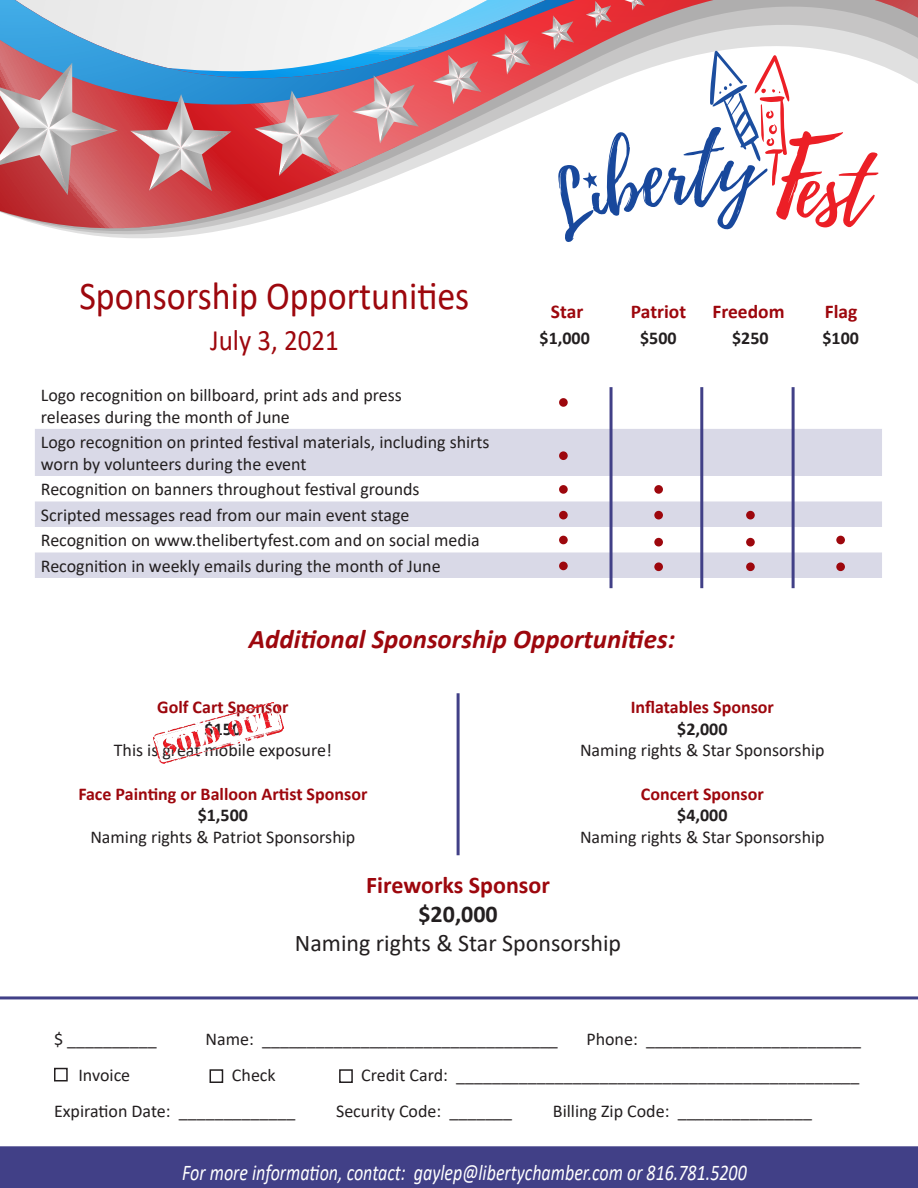
<style>
.page{position:relative;width:918px;height:1188px;background:#fff}
.page>*{position:absolute;margin:0;border:0;box-sizing:border-box;transform-origin:0 0}
.t1{font:39.6px "Calibri";color:#9d070d;scale:.91 1}
.t2{font:29.7px "Calibri";color:#9d070d;scale:.91 1}
.t3{font:italic 700 27px "Calibri";color:#9d070d}
.t4{font:24px "Calibri";color:#231f20}
.t5{font:700 24px "Calibri";color:#9d070d}
.t6{font:700 24px "Calibri";color:#231f20}
.t7{font:italic 22.5px "Calibri";color:#fff;scale:.8 1}
.t8{font:700 19.5px "Calibri";color:#9d070d}
.t9{font:18px/21.6px "Calibri";color:#231f20}
.t10{font:700 18px "Calibri";color:#9d070d}
.t11{font:700 18px "Calibri";color:#231f20}
</style>
<div class="page">
<div style="left:0;top:1146px;width:918px;height:42px;background:#414087"></div>
<div style="left:35px;top:429px;width:847px;height:47px;background:#d9d9e7"></div>
<div style="left:35px;top:501px;width:847px;height:26px;background:#d9d9e7"></div>
<div style="left:35px;top:552px;width:847px;height:26px;background:#d9d9e7"></div>
<svg style="left:53px;top:228px;width:179px;height:10px"></svg>
<svg style="left:0;top:0;width:918px;height:228px"></svg>
<svg style="left:0;top:63px;width:234px;height:135px;background:#b27885"></svg>
<svg style="left:249px;top:90px;width:92px;height:89px;background:#c6737d"></svg>
<svg style="left:348px;top:75px;width:72px;height:71px;background:#d7858a"></svg>
<svg style="left:430px;top:55px;width:52px;height:51px;background:#e17377"></svg>
<svg style="left:489px;top:34px;width:42px;height:42px;background:#e1676b"></svg>
<div style="left:559px;top:485px;width:9px;height:9px;background:#9d070d;border-radius:50%"></div>
<div style="left:559px;top:451px;width:9px;height:9px;background:#9d070d;border-radius:50%"></div>
<div style="left:559px;top:511px;width:9px;height:8px;background:#9d070d;border-radius:50%"></div>
<div style="left:559px;top:536px;width:9px;height:8px;background:#9d070d;border-radius:50%"></div>
<div style="left:559px;top:562px;width:9px;height:8px;background:#9d070d;border-radius:50%"></div>
<div style="left:559px;top:398px;width:9px;height:9px;background:#9d070d;border-radius:50%"></div>
<div style="left:746px;top:562px;width:9px;height:9px;background:#9d070d;border-radius:50%"></div>
<div style="left:654px;top:511px;width:9px;height:8px;background:#9d070d;border-radius:50%"></div>
<div style="left:654px;top:485px;width:9px;height:9px;background:#9d070d;border-radius:50%"></div>
<div style="left:654px;top:562px;width:9px;height:9px;background:#9d070d;border-radius:50%"></div>
<div style="left:654px;top:538px;width:9px;height:8px;background:#9d070d;border-radius:50%"></div>
<div style="left:746px;top:511px;width:9px;height:8px;background:#9d070d;border-radius:50%"></div>
<div style="left:746px;top:538px;width:9px;height:8px;background:#9d070d;border-radius:50%"></div>
<div style="left:836px;top:536px;width:9px;height:8px;background:#9d070d;border-radius:50%"></div>
<div style="left:836px;top:562px;width:9px;height:9px;background:#9d070d;border-radius:50%"></div>
<hr style="left:457px;top:693px;width:3px;height:162px;background:#414087">
<div style="left:54px;top:1068px;width:14px;height:13px;border:2px solid #231f20"></div>
<div style="left:339px;top:1069px;width:14px;height:14px;border:2px solid #231f20"></div>
<div style="left:210px;top:1069px;width:13px;height:14px;border:2px solid #231f20"></div>
<hr style="left:0;top:996px;width:918px;height:3px;background:#414087">
<svg style="left:539px;top:0;width:340px;height:242px"></svg>
<hr style="left:610px;top:387px;width:3px;height:201px;background:#414087">
<hr style="left:792px;top:387px;width:3px;height:201px;background:#414087">
<hr style="left:700px;top:387px;width:3px;height:201px;background:#414087">
<img style="left:154px;top:702px;width:130px;height:61px">
<p class="t1" style="left:79px;top:268px;width:430px">Sponsorship Opportunities</p>
<p class="t8" style="left:551px;top:298px;width:34px">Star</p>
<p class="t8" style="left:631px;top:298px;width:57px">Patriot</p>
<p class="t8" style="left:713px;top:298px;width:74px">Freedom</p>
<p class="t8" style="left:825px;top:298px;width:34px">Flag</p>
<p class="t2" style="left:210px;top:320px;width:143px">July 3, 2021</p>
<p class="t11" style="left:540px;top:325px;width:52px">$1,000</p>
<p class="t11" style="left:640px;top:325px;width:38px">$500</p>
<p class="t11" style="left:732px;top:325px;width:38px">$250</p>
<p class="t11" style="left:823px;top:325px;width:38px">$100</p>
<p class="t9" style="left:41px;top:384px;width:363px">Logo recognition on billboard, print ads and press</p>
<p class="t9" style="left:41px;top:406px;width:250px">releases during the month of June</p>
<p class="t9" style="left:41px;top:431px;width:450px">Logo recognition on printed festival materials, including shirts worn by volunteers during the event</p>
<p class="t9" style="left:41px;top:478px;width:380px">Recognition on banners throughout festival grounds</p>
<p class="t9" style="left:41px;top:504px;width:370px">Scripted messages read from our main event stage</p>
<p class="t9" style="left:41px;top:529px;width:440px">Recognition on www.thelibertyfest.com and on social media</p>
<p class="t9" style="left:41px;top:555px;width:401px">Recognition in weekly emails during the month of June</p>
<p class="t3" style="left:249px;top:620px;width:428px">Additional Sponsorship Opportunities:</p>
<p class="t10" style="left:157px;top:694px;width:133px">Golf Cart Sponsor</p>
<p class="t11" style="left:205px;top:716px;width:38px">$150</p>
<p class="t9" style="left:114px;top:739px;width:220px">This is great mobile exposure!</p>
<p class="t10" style="left:78px;top:781px;width:291px">Face Painting or Balloon Artist Sponsor</p>
<p class="t11" style="left:198px;top:802px;width:52px">$1,500</p>
<p class="t9" style="left:90px;top:826px;width:267px">Naming rights &amp; Patriot Sponsorship</p>
<p class="t10" style="left:631px;top:694px;width:145px">Inflatables Sponsor</p>
<p class="t11" style="left:677px;top:716px;width:52px">$2,000</p>
<p class="t9" style="left:580px;top:739px;width:246px">Naming rights &amp; Star Sponsorship</p>
<p class="t10" style="left:641px;top:781px;width:124px">Concert Sponsor</p>
<p class="t11" style="left:677px;top:802px;width:52px">$4,000</p>
<p class="t9" style="left:580px;top:826px;width:246px">Naming rights &amp; Star Sponsorship</p>
<p class="t5" style="left:366px;top:868px;width:185px">Fireworks Sponsor</p>
<p class="t6" style="left:418px;top:897px;width:81px">$20,000</p>
<p class="t4" style="left:295px;top:926px;width:328px">Naming rights &amp; Star Sponsorship</p>
<p class="t9" style="left:54px;top:1028px;width:104px">$ __________</p>
<p class="t9" style="left:206px;top:1028px;width:354px">Name: _________________________________</p>
<p class="t9" style="left:586px;top:1028px;width:276px">Phone: ________________________</p>
<p class="t9" style="left:78px;top:1064px;width:53px">Invoice</p>
<p class="t9" style="left:232px;top:1064px;width:45px">Check</p>
<p class="t9" style="left:361px;top:1064px;width:500px">Credit Card: _____________________________________________</p>
<p class="t9" style="left:54px;top:1100px;width:243px">Expiration Date: _____________</p>
<p class="t9" style="left:336px;top:1100px;width:178px">Security Code: _______</p>
<p class="t9" style="left:553px;top:1100px;width:261px">Billing Zip Code: _______________</p>
<p class="t7" style="left:182px;top:1157px;width:707px">For more information, contact: gaylep@libertychamber.com or 816.781.5200</p>
</div>
